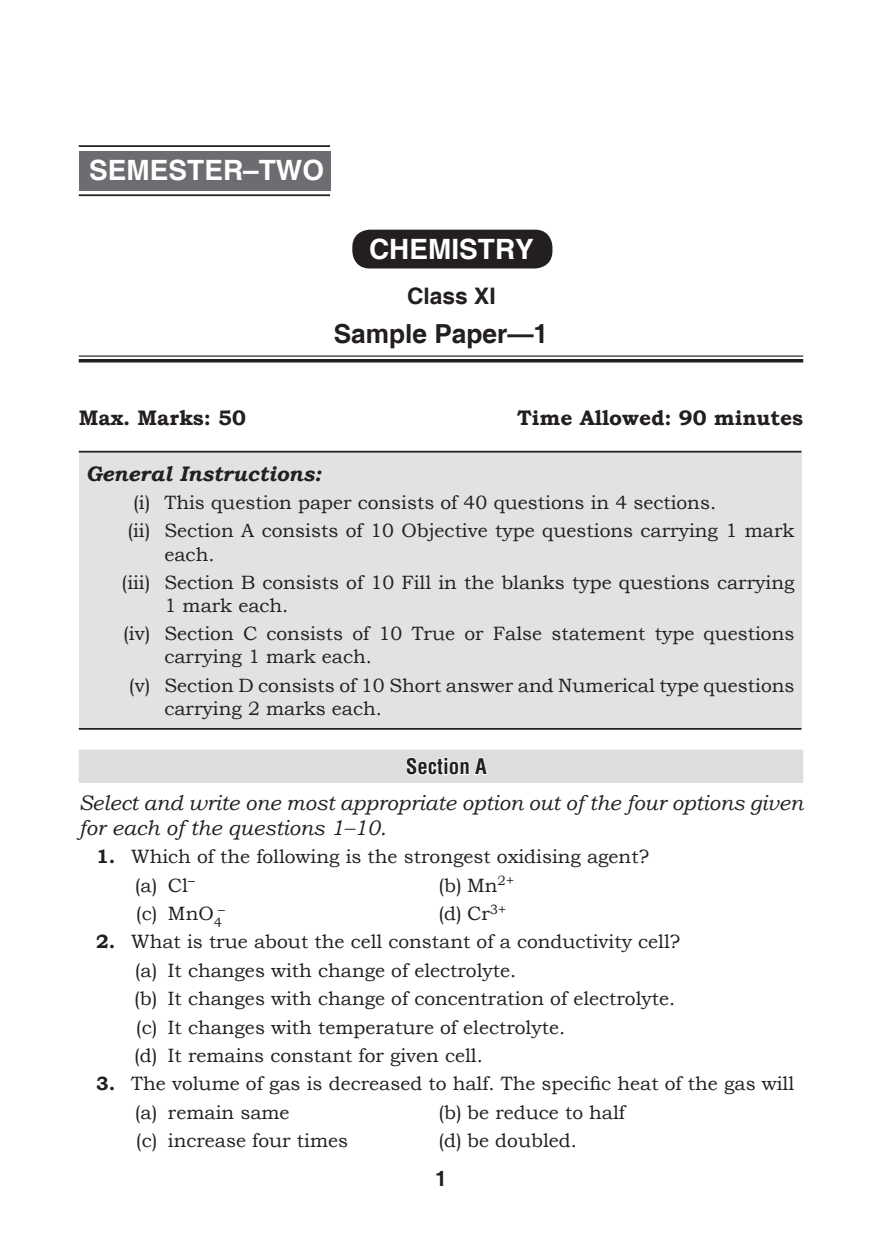
<style>
.page{position:relative;width:882px;height:1260px;background:#fff}
.page>*{position:absolute;margin:0;border:0;box-sizing:border-box;transform-origin:0 0}
.t1{font:700 28px "Helvetica";color:#fff}
.t2{font:700 26.25px "Helvetica";color:#231f20}
.t3{font:700 22.75px "Helvetica";color:#231f20}
.t4{font:italic 21px/25.2px "Bookman Old Style";color:#231f20}
.t5{font:700 21px "Bookman Old Style";color:#231f20}
.t6{font:italic 700 21px "Bookman Old Style";color:#231f20}
.t7{font:700 condensed 21px "Helvetica";color:#231f20}
.t8{font:700 21px "Helvetica";color:#231f20}
.t9{font:19.25px/28.3px "Bookman Old Style";color:#231f20}
.t10{font:13.47px "Bookman Old Style";color:#231f20}
.s1{font-weight:700}
</style>
<div class="page">
<div style="left:79px;top:750px;width:724px;height:33px;background:#dcdddf"></div>
<div style="left:79px;top:452px;width:723px;height:277px;background:#e1e2e4"></div>
<hr style="left:79px;top:451px;width:723px;height:2px;background:#231f20">
<hr style="left:79px;top:728px;width:723px;height:2px;background:#231f20">
<svg style="left:406px;top:757px;width:82px;height:19px"></svg>
<div style="left:352px;top:230px;width:200px;height:39px;background:#231f20;border-radius:18px"></div>
<div style="left:79px;top:151px;width:252px;height:40px;background:#6c6d70"></div>
<hr style="left:79px;top:194px;width:251px;height:2px;background:#231f20">
<hr style="left:79px;top:145px;width:251px;height:2px;background:#231f20">
<hr style="left:79px;top:356px;width:724px;height:1px;background:#231f20">
<svg style="left:79px;top:359px;width:724px;height:4px;fill:#231f20"></svg>
<h1 class="t1" style="left:89px;top:154px;width:236px">SEMESTER–TWO</h1>
<h1 class="t1" style="left:369px;top:232px;width:166px">CHEMISTRY</h1>
<p class="t3" style="left:407px;top:282px;width:87px">CLASS XI</p>
<h2 class="t2" style="left:334px;top:317px;width:216px">SAMPLE PAPER—1</h2>
<p class="t5" style="left:79px;top:402px;width:169px">Max. Marks: 50</p>
<p class="t5" style="left:517px;top:402px;width:288px">Time Allowed: 90 minutes</p>
<p class="t6" style="left:86px;top:458px;width:237px">General Instructions:</p>
<p class="t9" style="left:127px;top:488px;width:669px;text-indent:6px">(i) This question paper consists of 40 questions in 4 sections.<br>(ii) Section A consists of 10 Objective type questions carrying 1 mark</p>
<p class="t9" style="left:122px;top:540px;width:674px;text-indent:43px">each.<br>(iii) Section B consists of 10 Fill in the blanks type questions carrying</p>
<p class="t9" style="left:123px;top:591px;width:673px;text-indent:41px">1 mark each.<br>(iv) Section C consists of 10 True or False statement type questions</p>
<p class="t9" style="left:129px;top:643px;width:667px;text-indent:36px">carrying 1 mark each.<br>(v) Section D consists of 10 Short answer and Numerical type questions</p>
<p class="t9" style="left:164px;top:694px;width:219px">carrying 2 marks each.</p>
<p class="t7" style="left:406px;top:753px;width:83px">Section A</p>
<p class="t4" style="left:79px;top:790px;width:726px">Select and write one most appropriate option out of the four options given for each of the questions 1–10.</p>
<p class="t9" style="left:135px;top:843px;width:516px;text-indent:-39px"><span class="s1">1.</span> Which of the following is the strongest oxidising agent? (a) Cl<sup>–</sup></p>
<p class="t9" style="left:439px;top:871px;width:77px">(b) Mn<sup>2+</sup></p>
<p class="t10" style="left:218px;top:900px;width:8px">–</p>
<p class="t9" style="left:439px;top:899px;width:69px">(d) Cr<sup>3+</sup></p>
<p class="t9" style="left:134px;top:928px;width:548px;text-indent:-38px"><span class="s1">2.</span> What is true about the cell constant of a conductivity cell? (a) It changes with change of electrolyte.<br>(b) It changes with change of concentration of electrolyte. (c) It changes with temperature of electrolyte.<br>(d) It remains constant for given cell.</p>
<p class="t9" style="left:135px;top:1070px;width:661px;text-indent:-39px"><span class="s1">3.</span> The volume of gas is decreased to half. The specific heat of the gas will (a) remain same</p>
<p class="t9" style="left:136px;top:899px;width:88px">(c) MnO<sub>4</sub></p>
<p class="t9" style="left:439px;top:1098px;width:188px">(b) be reduce to half</p>
<p class="t9" style="left:136px;top:1126px;width:214px">(c) increase four times</p>
<p class="t9" style="left:438px;top:1126px;width:140px">(d) be doubled.</p>
<p class="t8" style="left:435px;top:1166px;width:13px">1</p>
</div>
